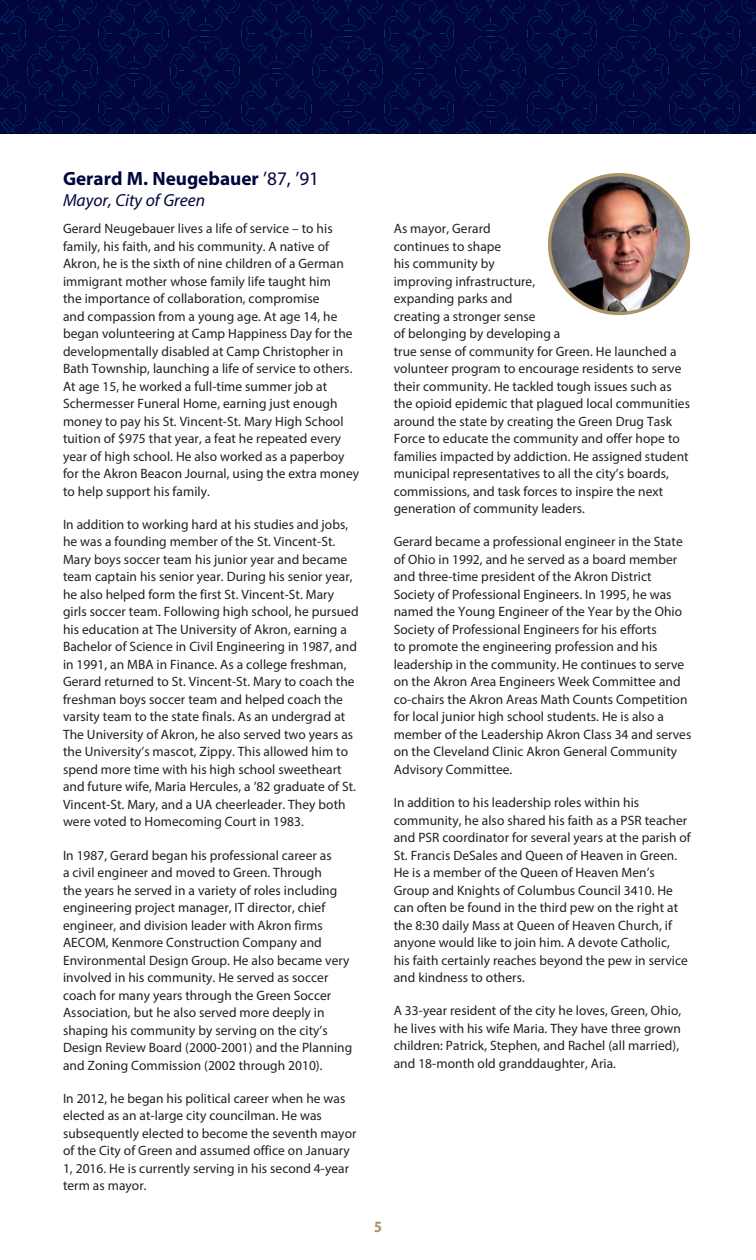
<style>
.page{position:relative;width:756px;height:1260px;background:#fff}
.page>*{position:absolute;margin:0;border:0;box-sizing:border-box;transform-origin:0 0}
.t1{font:700 19.25px "Myriad";color:#02063d}
.t2{font:italic 17.5px "Myriad Pro";color:#02063d}
.t3{font:700 15.75px "Myriad";color:#aa9569;scale:.9 1}
.t4{font:13.65px/17.5px "Myriad Pro";letter-spacing:.005em;color:#231f20}
.s1{font-weight:400}
</style>
<div class="page">
<svg style="left:0;top:0;width:756px;height:134px;background:#010941"></svg>
<img style="left:550px;top:175px;width:138px;height:138px;border-radius:69px">
<div style="left:548px;top:173px;width:142px;height:142px;border:3px solid #aa9569;border-radius:50%"></div>
<p class="t1" style="left:63px;top:168px;width:258px">Gerard M. Neugebauer <span class="s1">’87, ’91</span></p>
<p class="t2" style="left:63px;top:189px;width:144px">Mayor, City of Green</p>
<p class="t4" style="left:63px;top:220px;width:298px">Gerard Neugebauer lives a life of service – to his family, his faith, and his community. A native of Akron, he is the sixth of nine children of a German immigrant mother whose family life taught him<br>the importance of collaboration, compromise<br>and compassion from a young age. At age 14, he began volunteering at Camp Happiness Day for the developmentally disabled at Camp Christopher in Bath Township, launching a life of service to others.<br>At age 15, he worked a full-time summer job at Schermesser Funeral Home, earning just enough money to pay his St. Vincent-St. Mary High School tuition of $975 that year, a feat he repeated every year of high school. He also worked as a paperboy for the Akron Beacon Journal, using the extra money to help support his family.</p>
<p class="t4" style="left:63px;top:515px;width:297px">In addition to working hard at his studies and jobs, he was a founding member of the St. Vincent-St.<br>Mary boys soccer team his junior year and became team captain his senior year. During his senior year, he also helped form the first St. Vincent-St. Mary girls soccer team. Following high school, he pursued his education at The University of Akron, earning a Bachelor of Science in Civil Engineering in 1987, and in 1991, an MBA in Finance. As a college freshman, Gerard returned to St. Vincent-St. Mary to coach the freshman boys soccer team and helped coach the varsity team to the state finals. As an undergrad at The University of Akron, he also served two years as the University’s mascot, Zippy. This allowed him to spend more time with his high school sweetheart and future wife, Maria Hercules, a ’82 graduate of St.<br>Vincent-St. Mary, and a UA cheerleader. They both were voted to Homecoming Court in 1983.</p>
<p class="t4" style="left:63px;top:846px;width:291px">In 1987, Gerard began his professional career as<br>a civil engineer and moved to Green. Through<br>the years he served in a variety of roles including engineering project manager, IT director, chief engineer, and division leader with Akron firms AECOM, Kenmore Construction Company and Environmental Design Group. He also became very involved in his community. He served as soccer coach for many years through the Green Soccer Association, but he also served more deeply in shaping his community by serving on the city’s Design Review Board (2000-2001) and the Planning and Zoning Commission (2002 through 2010).</p>
<p class="t4" style="left:63px;top:1089px;width:295px">In 2012, he began his political career when he was elected as an at-large city councilman. He was subsequently elected to become the seventh mayor of the City of Green and assumed office on January 1, 2016. He is currently serving in his second 4-year term as mayor.</p>
<p class="t4" style="left:394px;top:220px;width:298px">As mayor, Gerard<br>continues to shape<br>his community by<br>improving infrastructure,<br>expanding parks and<br>creating a stronger sense<br>of belonging by developing a<br>true sense of community for Green. He launched a volunteer program to encourage residents to serve their community. He tackled tough issues such as the opioid epidemic that plagued local communities around the state by creating the Green Drug Task Force to educate the community and offer hope to families impacted by addiction. He assigned student municipal representatives to all the city’s boards, commissions, and task forces to inspire the next generation of community leaders.</p>
<p class="t4" style="left:394px;top:533px;width:299px">Gerard became a professional engineer in the State of Ohio in 1992, and he served as a board member and three-time president of the Akron District Society of Professional Engineers. In 1995, he was named the Young Engineer of the Year by the Ohio Society of Professional Engineers for his efforts<br>to promote the engineering profession and his leadership in the community. He continues to serve on the Akron Area Engineers Week Committee and co-chairs the Akron Areas Math Counts Competition for local junior high school students. He is also a member of the Leadership Akron Class 34 and serves on the Cleveland Clinic Akron General Community Advisory Committee.</p>
<p class="t4" style="left:394px;top:794px;width:299px">In addition to his leadership roles within his community, he also shared his faith as a PSR teacher and PSR coordinator for several years at the parish of St. Francis DeSales and Queen of Heaven in Green.<br>He is a member of the Queen of Heaven Men’s Group and Knights of Columbus Council 3410. He can often be found in the third pew on the right at the 8:30 daily Mass at Queen of Heaven Church, if anyone would like to join him. A devote Catholic,<br>his faith certainly reaches beyond the pew in service and kindness to others.</p>
<p class="t4" style="left:394px;top:1002px;width:289px">A 33-year resident of the city he loves, Green, Ohio, he lives with his wife Maria. They have three grown children: Patrick, Stephen, and Rachel (all married), and 18-month old granddaughter, Aria.</p>
<p class="t3" style="left:374px;top:1219px;width:10px">5</p>
</div>
